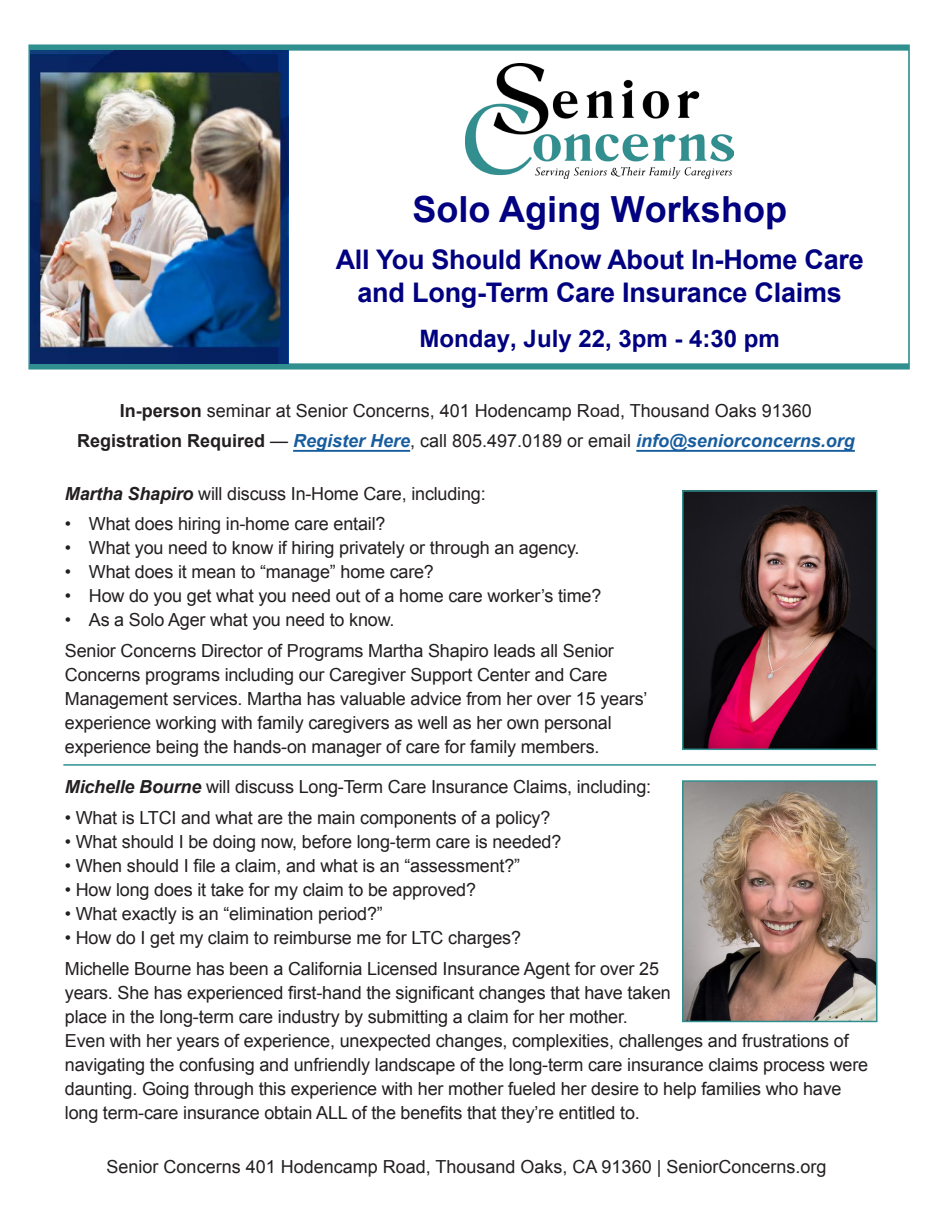
<style>
.page{position:relative;width:945px;height:1215px;background:#fff}
.page>*{position:absolute;margin:0;border:0;box-sizing:border-box;transform-origin:0 0}
.t1{font:700 36px "Arial";color:#000080}
.t2{font:700 27px/33px "Arial";letter-spacing:-.01em;color:#000080;text-align:center}
.t3{font:700 24px "Arial";color:#000080}
.t4{font:18px/24px "Arial";letter-spacing:-.01em;color:#231f20}
.s1{font-weight:700}
.s2{font-weight:700;font-style:italic;color:#175d9e}
.s3{font-weight:700;font-style:italic}
</style>
<div class="page">
<img style="left:466px;top:64px;width:268px;height:114px">
<div style="left:28px;top:46px;width:883px;height:322px;border:3px solid #30908f"></div>
<img style="left:685px;top:493px;width:190px;height:254px">
<div style="left:682px;top:490px;width:196px;height:260px;border:2px solid #30908f"></div>
<img style="left:685px;top:783px;width:190px;height:236px">
<div style="left:682px;top:780px;width:196px;height:242px;border:2px solid #30908f"></div>
<hr style="left:63px;top:764px;width:813px;height:2px;background:#30908f">
<img style="left:30px;top:51px;width:259px;height:312px">
<hr style="left:293px;top:450px;width:117px;height:2px;background:#175d9e">
<hr style="left:636px;top:450px;width:219px;height:2px;background:#175d9e">
<p class="t1" style="left:412px;top:186px;width:376px">Solo Aging Workshop</p>
<p class="t2" style="left:336px;top:244px;width:530px">All You Should Know About In-Home Care and Long-Term Care Insurance Claims</p>
<p class="t3" style="left:420px;top:321px;width:362px">Monday, July 22, 3pm - 4:30 pm</p>
<p class="t4" style="left:77px;top:396px;width:779px;line-height:30px;text-align:center"><span class="s1">In-person</span> seminar at Senior Concerns, 401 Hodencamp Road, Thousand Oaks 91360<br><span class="s1">Registration Required</span> — <span class="s2">Register Here</span>, call 805.497.0189 or email <span class="s2">info@seniorconcerns.org</span></p>
<p class="t4" style="left:65px;top:481px;width:422px"><span class="s3">Martha Shapiro</span> will discuss In-Home Care, including:</p>
<p class="t4" style="left:65px;top:512px;width:322px">• What does hiring in-home care entail?</p>
<p class="t4" style="left:65px;top:536px;width:516px">• What you need to know if hiring privately or through an agency.</p>
<p class="t4" style="left:65px;top:560px;width:371px">• What does it mean to “manage” home care?</p>
<p class="t4" style="left:65px;top:584px;width:538px">• How do you get what you need out of a home care worker’s time?</p>
<p class="t4" style="left:65px;top:608px;width:331px">• As a Solo Ager what you need to know.</p>
<p class="t4" style="left:65px;top:639px;width:584px">Senior Concerns Director of Programs Martha Shapiro leads all Senior Concerns programs including our Caregiver Support Center and Care Management services. Martha has valuable advice from her over 15 years’ experience working with family caregivers as well as her own personal experience being the hands-on manager of care for family members.</p>
<p class="t4" style="left:65px;top:775px;width:588px"><span class="s3">Michelle Bourne</span> will discuss Long-Term Care Insurance Claims, including:</p>
<p class="t4" style="left:65px;top:806px;width:487px">• What is LTCI and what are the main components of a policy?</p>
<p class="t4" style="left:65px;top:830px;width:498px">• What should I be doing now, before long-term care is needed?</p>
<p class="t4" style="left:65px;top:854px;width:457px">• When should I file a claim, and what is an “assessment?”</p>
<p class="t4" style="left:65px;top:878px;width:413px">• How long does it take for my claim to be approved?</p>
<p class="t4" style="left:65px;top:902px;width:320px">• What exactly is an “elimination period?”</p>
<p class="t4" style="left:65px;top:926px;width:458px">• How do I get my claim to reimburse me for LTC charges?</p>
<p class="t4" style="left:65px;top:957px;width:805px">Michelle Bourne has been a California Licensed Insurance Agent for over 25<br>years. She has experienced first-hand the significant changes that have taken<br>place in the long-term care industry by submitting a claim for her mother.<br>Even with her years of experience, unexpected changes, complexities, challenges and frustrations of navigating the confusing and unfriendly landscape of the long-term care insurance claims process were daunting. Going through this experience with her mother fueled her desire to help families who have long term-care insurance obtain ALL of the benefits that they’re entitled to.</p>
<p class="t4" style="left:107px;top:1155px;width:721px">Senior Concerns 401 Hodencamp Road, Thousand Oaks, CA 91360 | SeniorConcerns.org</p>
</div>
